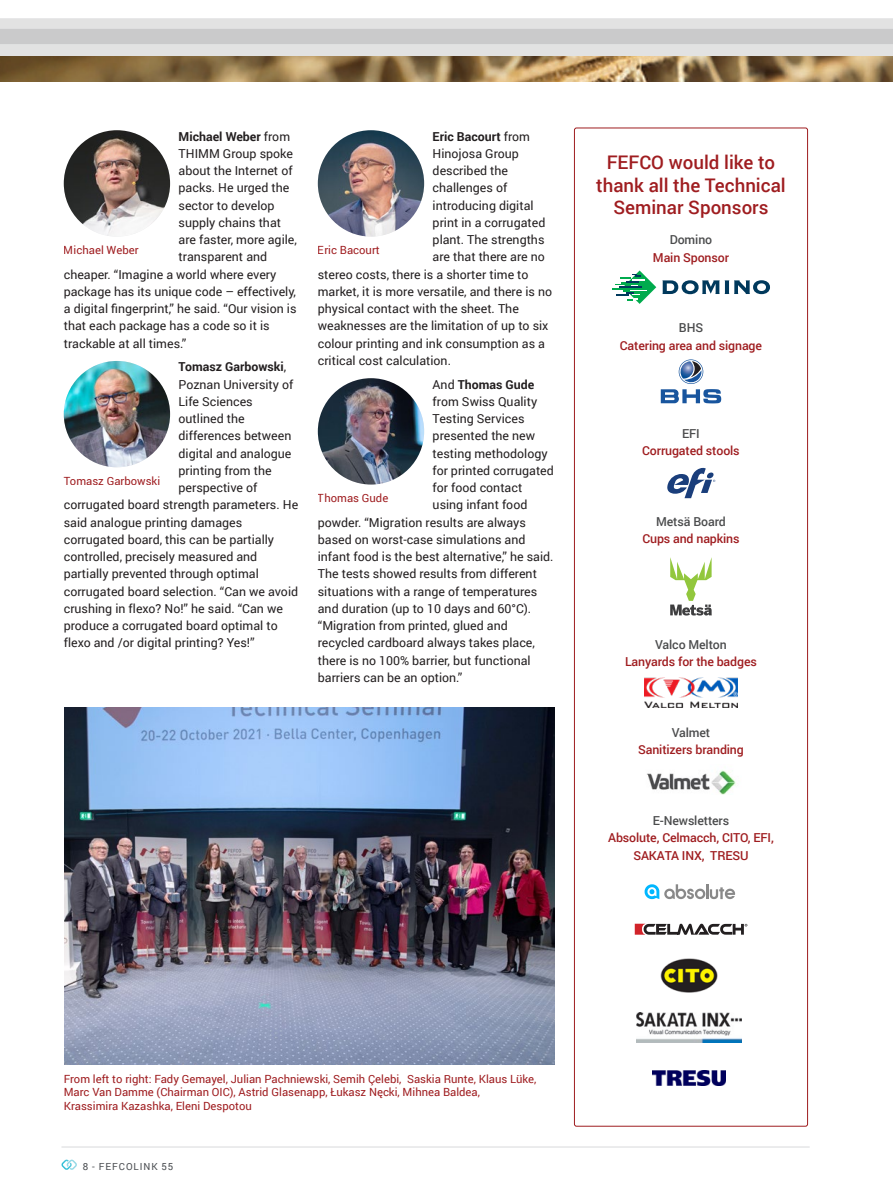
<style>
.page{position:relative;width:893px;height:1191px;background:#fff}
.page>*{position:absolute;margin:0;border:0;box-sizing:border-box;transform-origin:0 0}
.ORIG_Title{font:500 18.75px/22.5px "Roboto";color:#9f1d20;text-align:center}
.Body_Roboto{font:12.3px "Roboto";color:#231f20}
.Text_box{font:500 12.3px/17.2px "Roboto";letter-spacing:-.01em;color:#9f1d20;text-align:center}
.Body_Roboto-2{font:700 12.3px "Roboto";color:#231f20}
.Text_box-2{font:500 12.3px "Roboto";letter-spacing:-.01em;color:#4b4c4d}
.ORIG_Caption{font:11.25px/13.5px "Roboto";color:#9f1d20}
.t1{font:9.75px "Roboto";letter-spacing:.095em;color:#4a4d51}
.s1{font-weight:400}
</style>
<div class="page">
<svg style="left:61px;top:1159px;width:16px;height:10px"></svg>
<hr style="left:61px;top:1146px;width:749px;height:1px;background:#d8d9db">
<svg style="left:0;top:18px;width:893px;height:38px;background:#d8d8d8"></svg>
<img style="left:0;top:56px;width:893px;height:26px">
<img style="left:64px;top:130px;width:106px;height:106px;border-radius:53px">
<img style="left:64px;top:361px;width:106px;height:106px;border-radius:53px">
<img style="left:318px;top:130px;width:106px;height:106px;border-radius:53px">
<img style="left:318px;top:378px;width:106px;height:106px;border-radius:53px">
<svg style="left:645px;top:884px;width:90px;height:15px"></svg>
<svg style="left:635px;top:923px;width:112px;height:12px"></svg>
<img style="left:636px;top:1012px;width:106px;height:30px">
<img style="left:653px;top:1070px;width:72px;height:15px">
<img style="left:660px;top:958px;width:57px;height:34px">
<img style="left:65px;top:707px;width:489px;height:357px">
<svg style="left:662px;top:280px;width:108px;height:14px"></svg>
<svg style="left:612px;top:270px;width:44px;height:34px"></svg>
<svg style="left:661px;top:359px;width:60px;height:44px"></svg>
<svg style="left:667px;top:468px;width:48px;height:30px"></svg>
<svg style="left:670px;top:557px;width:42px;height:58px"></svg>
<img style="left:644px;top:677px;width:93px;height:30px">
<img style="left:647px;top:770px;width:89px;height:25px">
<div style="left:574px;top:128px;width:234px;height:998px;border:1px solid #9f1d20;border-radius:2px"></div>
<p class="Body_Roboto-2" style="left:179px;top:127px;width:113px">Michael Weber <span class="s1">from</span></p>
<p class="Body_Roboto" style="left:179px;top:145px;width:116px">THIMM Group spoke</p>
<p class="Body_Roboto" style="left:179px;top:162px;width:116px">about the Internet of</p>
<p class="Body_Roboto" style="left:179px;top:179px;width:112px">packs. He urged the</p>
<p class="Body_Roboto" style="left:179px;top:197px;width:97px">sector to develop</p>
<p class="Body_Roboto" style="left:179px;top:214px;width:104px">supply chains that</p>
<p class="Body_Roboto" style="left:179px;top:231px;width:120px">are faster, more agile,</p>
<p class="Body_Roboto" style="left:179px;top:248px;width:90px">transparent and</p>
<p class="Body_Roboto" style="left:64px;top:266px;width:214px">cheaper. “Imagine a world where every</p>
<p class="Body_Roboto" style="left:64px;top:283px;width:234px">package has its unique code – effectively,</p>
<p class="Body_Roboto" style="left:64px;top:300px;width:234px">a digital fingerprint,” he said. “Our vision is</p>
<p class="Body_Roboto" style="left:64px;top:317px;width:207px">that each package has a code so it is</p>
<p class="Body_Roboto" style="left:64px;top:335px;width:124px">trackable at all times.”</p>
<p class="ORIG_Caption" style="left:64px;top:243px;width:76px">Michael Weber</p>
<p class="Body_Roboto-2" style="left:179px;top:358px;width:109px">Tomasz Garbowski<span class="s1">,</span></p>
<p class="Body_Roboto" style="left:179px;top:375px;width:116px">Poznan University of</p>
<p class="Body_Roboto" style="left:179px;top:393px;width:76px">Life Sciences</p>
<p class="Body_Roboto" style="left:179px;top:410px;width:68px">outlined the</p>
<p class="Body_Roboto" style="left:179px;top:427px;width:114px">differences between</p>
<p class="Body_Roboto" style="left:179px;top:444px;width:114px">digital and analogue</p>
<p class="Body_Roboto" style="left:179px;top:462px;width:95px">printing from the</p>
<p class="Body_Roboto" style="left:179px;top:479px;width:80px">perspective of</p>
<p class="Body_Roboto" style="left:64px;top:496px;width:236px">corrugated board strength parameters. He</p>
<p class="Body_Roboto" style="left:64px;top:513px;width:180px">said analogue printing damages</p>
<p class="Body_Roboto" style="left:64px;top:531px;width:212px">corrugated board, this can be partially</p>
<p class="Body_Roboto" style="left:64px;top:548px;width:195px">controlled, precisely measured and</p>
<p class="Body_Roboto" style="left:64px;top:565px;width:197px">partially prevented through optimal</p>
<p class="Body_Roboto" style="left:64px;top:582px;width:236px">corrugated board selection. “Can we avoid</p>
<p class="Body_Roboto" style="left:64px;top:600px;width:221px">crushing in flexo? No!” he said. “Can we</p>
<p class="Body_Roboto" style="left:64px;top:617px;width:215px">produce a corrugated board optimal to</p>
<p class="Body_Roboto" style="left:64px;top:634px;width:192px">flexo and /or digital printing? Yes!”</p>
<p class="ORIG_Caption" style="left:64px;top:473px;width:98px">Tomasz Garbowski</p>
<p class="Body_Roboto-2" style="left:433px;top:127px;width:99px">Eric Bacourt <span class="s1">from</span></p>
<p class="Body_Roboto" style="left:433px;top:145px;width:88px">Hinojosa Group</p>
<p class="Body_Roboto" style="left:433px;top:162px;width:77px">described the</p>
<p class="Body_Roboto" style="left:433px;top:179px;width:76px">challenges of</p>
<p class="Body_Roboto" style="left:433px;top:197px;width:102px">introducing digital</p>
<p class="Body_Roboto" style="left:433px;top:214px;width:114px">print in a corrugated</p>
<p class="Body_Roboto" style="left:433px;top:231px;width:113px">plant. The strengths</p>
<p class="Body_Roboto" style="left:433px;top:248px;width:114px">are that there are no</p>
<p class="Body_Roboto" style="left:318px;top:266px;width:212px">stereo costs, there is a shorter time to</p>
<p class="Body_Roboto" style="left:318px;top:283px;width:236px">market, it is more versatile, and there is no</p>
<p class="Body_Roboto" style="left:318px;top:300px;width:203px">physical contact with the sheet. The</p>
<p class="Body_Roboto" style="left:318px;top:317px;width:232px">weaknesses are the limitation of up to six</p>
<p class="Body_Roboto" style="left:318px;top:335px;width:229px">colour printing and ink consumption as a</p>
<p class="Body_Roboto" style="left:318px;top:352px;width:135px">critical cost calculation.</p>
<p class="ORIG_Caption" style="left:318px;top:243px;width:64px">Eric Bacourt</p>
<p class="Body_Roboto-2" style="left:433px;top:375px;width:103px"><span class="s1">And</span> Thomas Gude</p>
<p class="Body_Roboto" style="left:433px;top:393px;width:106px">from Swiss Quality</p>
<p class="Body_Roboto" style="left:433px;top:410px;width:93px">Testing Services</p>
<p class="Body_Roboto" style="left:433px;top:427px;width:104px">presented the new</p>
<p class="Body_Roboto" style="left:433px;top:444px;width:117px">testing methodology</p>
<p class="Body_Roboto" style="left:433px;top:462px;width:123px">for printed corrugated</p>
<p class="Body_Roboto" style="left:433px;top:479px;width:91px">for food contact</p>
<p class="Body_Roboto" style="left:433px;top:496px;width:96px">using infant food</p>
<p class="Body_Roboto" style="left:318px;top:513px;width:210px">powder. “Migration results are always</p>
<p class="Body_Roboto" style="left:318px;top:531px;width:209px">based on worst-case simulations and</p>
<p class="Body_Roboto" style="left:318px;top:548px;width:237px">infant food is the best alternative,” he said.</p>
<p class="Body_Roboto" style="left:318px;top:565px;width:221px">The tests showed results from different</p>
<p class="Body_Roboto" style="left:318px;top:582px;width:221px">situations with a range of temperatures</p>
<p class="Body_Roboto" style="left:318px;top:600px;width:215px">and duration (up to 10 days and 60°C).</p>
<p class="Body_Roboto" style="left:318px;top:617px;width:191px">“Migration from printed, glued and</p>
<p class="Body_Roboto" style="left:318px;top:634px;width:219px">recycled cardboard always takes place,</p>
<p class="Body_Roboto" style="left:318px;top:651px;width:214px">there is no 100% barrier, but functional</p>
<p class="Body_Roboto" style="left:318px;top:669px;width:146px">barriers can be an option.”</p>
<p class="ORIG_Caption" style="left:318px;top:491px;width:72px">Thomas Gude</p>
<p class="ORIG_Title" style="left:596px;top:151px;width:191px">FEFCO would like to thank all the Technical<br>Seminar Sponsors</p>
<p class="Text_box-2" style="left:670px;top:231px;width:44px">Domino</p>
<p class="Text_box" style="left:653px;top:248px;width:78px">Main Sponsor</p>
<p class="Text_box-2" style="left:679px;top:319px;width:26px">BHS</p>
<p class="Text_box" style="left:620px;top:336px;width:144px">Catering area and signage</p>
<p class="Text_box-2" style="left:682px;top:425px;width:19px">EFI</p>
<p class="Text_box" style="left:642px;top:442px;width:99px">Corrugated stools</p>
<p class="Text_box-2" style="left:656px;top:513px;width:71px">Metsä Board</p>
<p class="Text_box" style="left:642px;top:530px;width:99px">Cups and napkins</p>
<p class="Text_box-2" style="left:655px;top:635px;width:73px">Valco Melton</p>
<p class="Text_box" style="left:625px;top:652px;width:133px">Lanyards for the badges</p>
<p class="Text_box-2" style="left:672px;top:724px;width:40px">Valmet</p>
<p class="Text_box" style="left:638px;top:740px;width:107px">Sanitizers branding</p>
<p class="Text_box-2" style="left:653px;top:812px;width:78px">E-Newsletters</p>
<p class="Text_box" style="left:608px;top:829px;width:167px">Absolute, Celmacch, CITO, EFI,<br>SAKATA INX, TRESU</p>
<p class="ORIG_Caption" style="left:64px;top:1071px;width:474px">From left to right: Fady Gemayel, Julian Pachniewski, Semih Çelebi, Saskia Runte, Klaus Lüke,<br>Marc Van Damme (Chairman OIC), Astrid Glasenapp, Łukasz Nęcki, Mihnea Baldea,<br>Krassimira Kazashka, Eleni Despotou</p>
<p class="t1" style="left:83px;top:1159px;width:92px">8 - FEFCOLINK 55</p>
</div>
